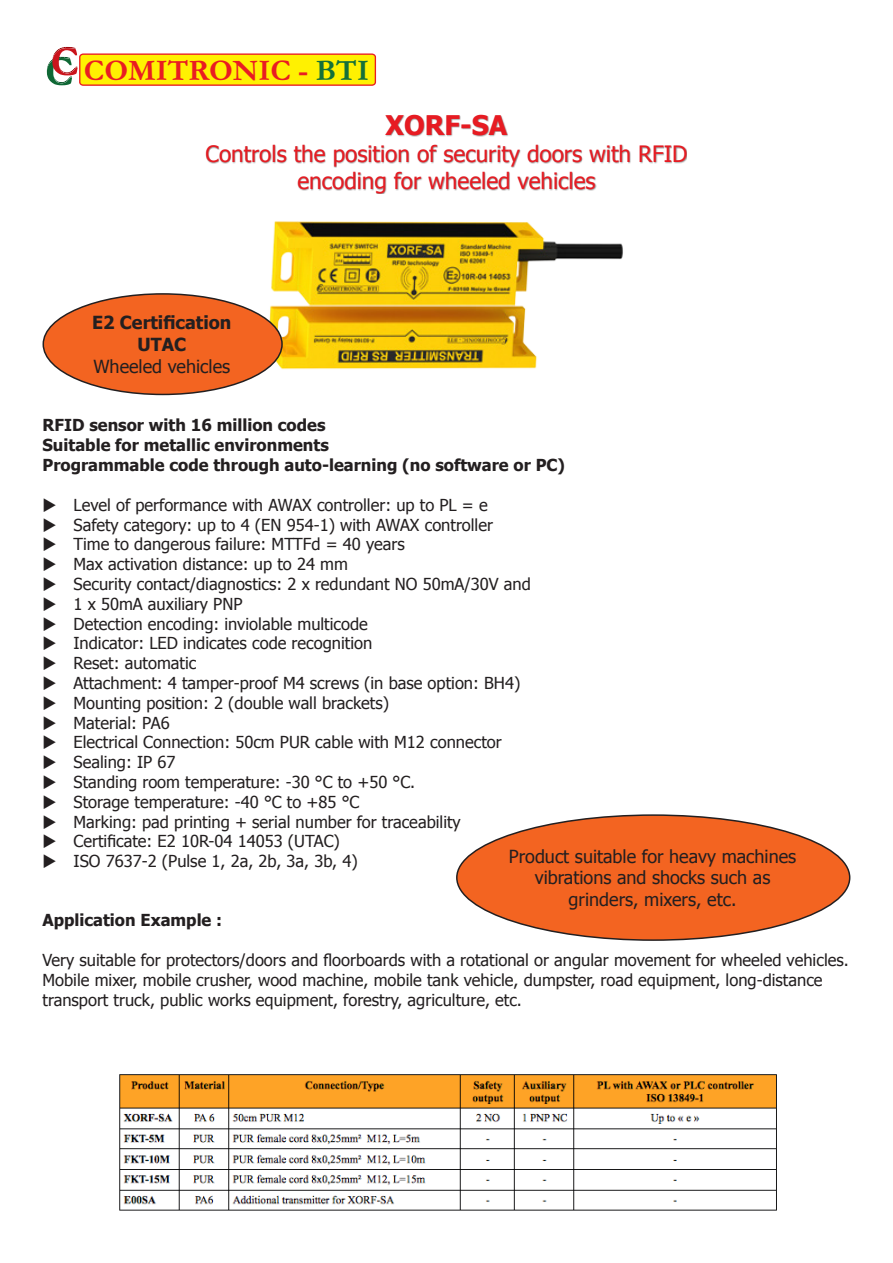
<style>
.page{position:relative;width:893px;height:1263px;background:#fff}
.page>*{position:absolute;margin:0;border:0;box-sizing:border-box;transform-origin:0 0}
.t1{font:700 30.15px "Garamond";color:#e91c22}
.t2{font:700 27px "Tahoma";color:#e71b22}
.t3{font:22.5px/27px "Tahoma";color:#e71b22;text-align:center}
.t4{font:18px/21.6px "Tahoma";color:#231f20;text-align:center}
.t5{font:700 18px/21.6px "Tahoma";color:#231f20;text-align:center}
.t6{font:16.5px/19.8px "Tahoma";color:#231f20}
.t7{font:700 16.5px/19.8px "Tahoma";color:#231f20}
.s1{color:#157039}
</style>
<div class="page">
<div style="left:80px;top:54px;width:295px;height:31px;background:#fff101;border-radius:3px"></div>
<div style="left:79px;top:53px;width:297px;height:33px;border:1px solid #e91c22;border-radius:3px"></div>
<svg style="left:47px;top:47px;width:31px;height:38px"></svg>
<div style="left:206px;top:115px;width:481px;height:79px;background:#231f20;opacity:.5"></div>
<img style="left:260px;top:221px;width:363px;height:153px">
<img style="left:119px;top:1074px;width:658px;height:137px">
<div style="left:43px;top:294px;width:239px;height:100px;background:#f36421;border-radius:50%"></div>
<div style="left:457px;top:815px;width:393px;height:125px;background:#f36421;border-radius:50%"></div>
<h1 class="t1" style="left:84px;top:52px;width:287px">COMITRONIC - <span class="s1">BTI</span></h1>
<h2 class="t2" style="left:386px;top:107px;width:123px">XORF-SA</h2>
<h3 class="t3" style="left:205px;top:140px;width:483px">Controls the position of security doors with RFID encoding for wheeled vehicles</h3>
<p class="t5" style="left:92px;top:311px;width:141px">E2 Certification<br>UTAC</p>
<p class="t4" style="left:93px;top:354px;width:138px">Wheeled vehicles</p>
<p class="t7" style="left:43px;top:415px;width:524px">RFID sensor with 16 million codes<br>Suitable for metallic environments<br>Programmable code through auto-learning (no software or PC)</p>
<p class="t6" style="left:43px;top:494px;width:447px">◆ Level of performance with AWAX controller: up to PL = e</p>
<p class="t6" style="left:43px;top:514px;width:452px">◆ Safety category: up to 4 (EN 954-1) with AWAX controller</p>
<p class="t6" style="left:43px;top:534px;width:364px">◆ Time to dangerous failure: MTTFd = 40 years</p>
<p class="t6" style="left:43px;top:553px;width:307px">◆ Max activation distance: up to 24 mm</p>
<p class="t6" style="left:43px;top:573px;width:490px">◆ Security contact/diagnostics: 2 x redundant NO 50mA/30V and</p>
<p class="t6" style="left:43px;top:593px;width:201px">◆ 1 x 50mA auxiliary PNP</p>
<p class="t6" style="left:43px;top:613px;width:327px">◆ Detection encoding: inviolable multicode</p>
<p class="t6" style="left:43px;top:633px;width:331px">◆ Indicator: LED indicates code recognition</p>
<p class="t6" style="left:43px;top:652px;width:155px">◆ Reset: automatic</p>
<p class="t6" style="left:43px;top:672px;width:479px">◆ Attachment: 4 tamper-proof M4 screws (in base option: BH4)</p>
<p class="t6" style="left:43px;top:692px;width:348px">◆ Mounting position: 2 (double wall brackets)</p>
<p class="t6" style="left:43px;top:712px;width:129px">◆ Material: PA6</p>
<p class="t6" style="left:43px;top:732px;width:461px">◆ Electrical Connection: 50cm PUR cable with M12 connector</p>
<p class="t6" style="left:43px;top:751px;width:134px">◆ Sealing: IP 67</p>
<p class="t6" style="left:43px;top:771px;width:374px">◆ Standing room temperature: -30 °C to +50 °C.</p>
<p class="t6" style="left:43px;top:791px;width:318px">◆ Storage temperature: -40 °C to +85 °C</p>
<p class="t6" style="left:43px;top:811px;width:420px">◆ Marking: pad printing + serial number for traceability</p>
<p class="t6" style="left:43px;top:831px;width:299px">◆ Certificate: E2 10R-04 14053 (UTAC)</p>
<p class="t6" style="left:43px;top:850px;width:317px">◆ ISO 7637-2 (Pulse 1, 2a, 2b, 3a, 3b, 4)</p>
<p class="t4" style="left:509px;top:845px;width:289px">Product suitable for heavy machines vibrations and shocks such as grinders, mixers, etc.</p>
<p class="t7" style="left:43px;top:909px;width:181px">Application Example :</p>
<p class="t6" style="left:43px;top:949px;width:808px">Very suitable for protectors/doors and floorboards with a rotational or angular movement for wheeled vehicles.<br>Mobile mixer, mobile crusher, wood machine, mobile tank vehicle, dumpster, road equipment, long-distance transport truck, public works equipment, forestry, agriculture, etc.</p>
</div>
